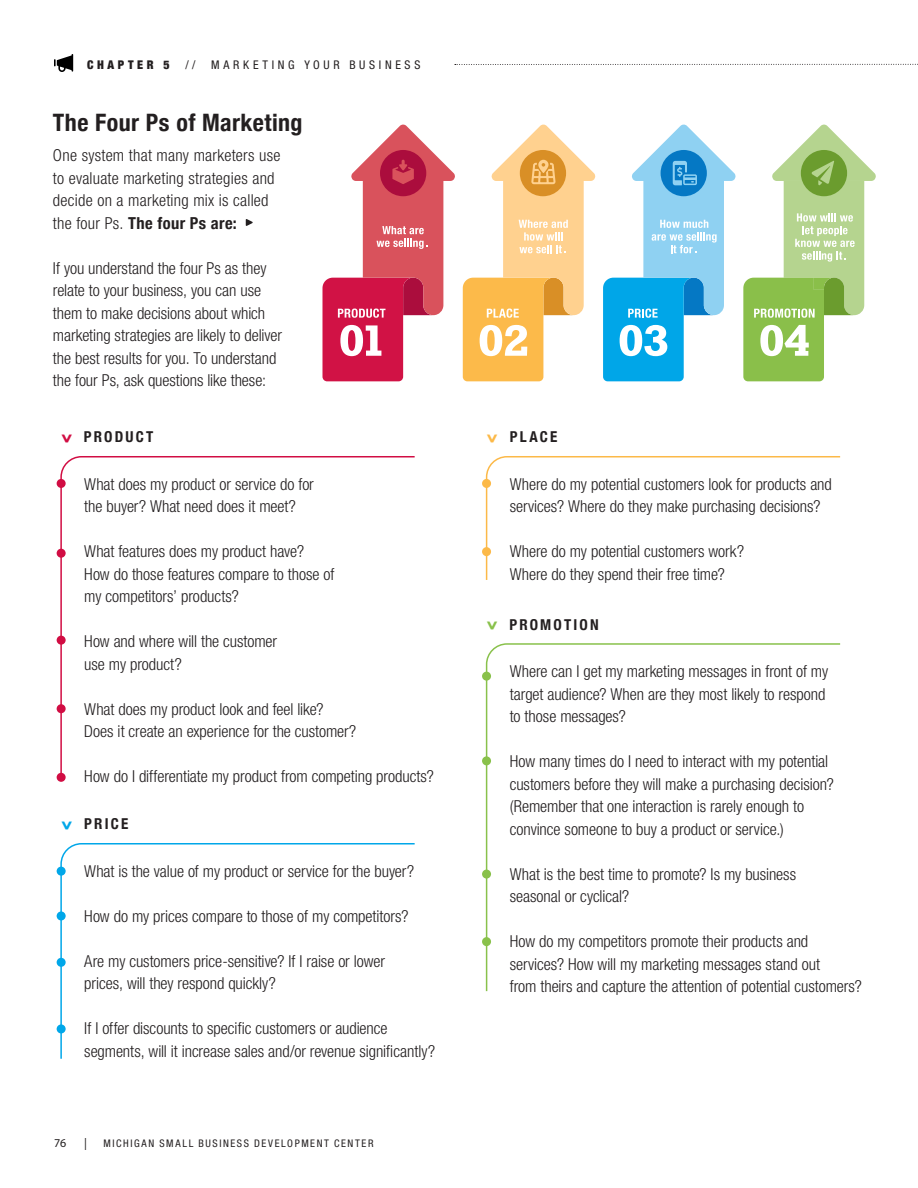
<style>
.page{position:relative;width:918px;height:1188px;background:#fff}
.page>*{position:absolute;margin:0;border:0;box-sizing:border-box;transform-origin:0 0}
.t1{font:700 condensed 24px "Helvetica Neue";letter-spacing:.02em;color:#231f20}
.t2{font:700 condensed 21px "Helvetica Neue";color:#d10d43}
.t3{font:700 condensed 21px "Helvetica Neue";color:#fcb948}
.t4{font:700 condensed 21px "Helvetica Neue";color:#89c14b}
.t5{font:700 condensed 21px "Helvetica Neue";color:#00a7e9}
.t6{font:300 condensed 16.5px/22.5px "Helvetica Neue LT Std";letter-spacing:-.005em;color:#231f20}
.t7{font:300 condensed 16.5px/22.5px "Helvetica Neue LT Std";letter-spacing:.015em;color:#231f20}
.t8{font:700 condensed 15px "Helvetica Neue";letter-spacing:.145em;color:#231f20}
.t9{font:italic condensed 12px "Helvetica Neue 57";letter-spacing:.31em;color:#231f20}
.t10{font:900 condensed 12px "Helvetica Neue";letter-spacing:.3em;color:#231f20}
.t11{font:12px "Myriad Pro";color:#231f20}
.t12{font:italic condensed 10.5px "Helvetica Neue 57";letter-spacing:.15em;color:#231f20}
.s1{font-family:"Helvetica Neue";font-weight:700}
</style>
<div class="page">
<svg style="left:455px;top:64px;width:463px;height:1px"></svg>
<svg style="left:54px;top:54px;width:19px;height:18px"></svg>
<svg style="left:322px;top:124px;width:133px;height:257px"></svg>
<svg style="left:246px;top:219px;width:7px;height:7px"></svg>
<svg style="left:463px;top:124px;width:133px;height:257px"></svg>
<svg style="left:743px;top:124px;width:133px;height:257px"></svg>
<svg style="left:603px;top:124px;width:133px;height:257px"></svg>
<div style="left:57px;top:479px;width:9px;height:9px;background:#d10d43;border-radius:50%"></div>
<svg style="left:60px;top:456px;width:355px;height:317px"></svg>
<svg style="left:485px;top:456px;width:356px;height:124px"></svg>
<div style="left:482px;top:479px;width:9px;height:9px;background:#fcb948;border-radius:50%"></div>
<div style="left:482px;top:547px;width:9px;height:9px;background:#fcb948;border-radius:50%"></div>
<div style="left:57px;top:549px;width:9px;height:9px;background:#d10d43;border-radius:50%"></div>
<div style="left:57px;top:636px;width:9px;height:9px;background:#d10d43;border-radius:50%"></div>
<svg style="left:60px;top:843px;width:355px;height:216px"></svg>
<div style="left:57px;top:704px;width:9px;height:9px;background:#d10d43;border-radius:50%"></div>
<div style="left:57px;top:773px;width:9px;height:9px;background:#d10d43;border-radius:50%"></div>
<div style="left:57px;top:867px;width:9px;height:9px;background:#00a7e9;border-radius:50%"></div>
<div style="left:57px;top:911px;width:9px;height:9px;background:#00a7e9;border-radius:50%"></div>
<div style="left:57px;top:958px;width:9px;height:9px;background:#00a7e9;border-radius:50%"></div>
<div style="left:57px;top:1024px;width:9px;height:9px;background:#00a7e9;border-radius:50%"></div>
<svg style="left:485px;top:643px;width:356px;height:349px"></svg>
<div style="left:482px;top:672px;width:9px;height:9px;background:#89c14b;border-radius:50%"></div>
<div style="left:482px;top:756px;width:9px;height:9px;background:#89c14b;border-radius:50%"></div>
<div style="left:482px;top:870px;width:9px;height:9px;background:#89c14b;border-radius:50%"></div>
<div style="left:482px;top:937px;width:9px;height:9px;background:#89c14b;border-radius:50%"></div>
<p class="t10" style="left:87px;top:55px;width:84px">CHAPTER 5</p>
<p class="t9" style="left:186px;top:58px;width:11px">/ /</p>
<p class="t9" style="left:211px;top:58px;width:211px">MARKETING YOUR BUSINESS</p>
<p class="t1" style="left:53px;top:102px;width:251px">The Four Ps of Marketing</p>
<p class="t7" style="left:53px;top:144px;width:229px">One system that many marketers use to evaluate marketing strategies and decide on a marketing mix is called the four Ps. <span class="s1">The four Ps are:</span></p>
<p class="t6" style="left:53px;top:257px;width:231px">If you understand the four Ps as they relate to your business, you can use them to make decisions about which marketing strategies are likely to deliver the best results for you. To understand the four Ps, ask questions like these:</p>
<p class="t2" style="left:73px;top:453px;width:14px;rotate:-180deg">^</p>
<p class="t8" style="left:84px;top:424px;width:71px">PRODUCT</p>
<p class="t3" style="left:499px;top:453px;width:14px;rotate:-180deg">^</p>
<p class="t8" style="left:510px;top:424px;width:49px">PLACE</p>
<p class="t6" style="left:84px;top:473px;width:231px">What does my product or service do for</p>
<p class="t6" style="left:510px;top:473px;width:324px">Where do my potential customers look for products and</p>
<p class="t6" style="left:84px;top:495px;width:213px">the buyer? What need does it meet?</p>
<p class="t6" style="left:510px;top:495px;width:312px">services? Where do they make purchasing decisions?</p>
<p class="t6" style="left:84px;top:540px;width:221px">What features does my product have?</p>
<p class="t6" style="left:510px;top:540px;width:236px">Where do my potential customers work?</p>
<p class="t6" style="left:84px;top:563px;width:252px">How do those features compare to those of</p>
<p class="t6" style="left:510px;top:563px;width:217px">Where do they spend their free time?</p>
<p class="t6" style="left:84px;top:585px;width:156px">my competitors’ products?</p>
<p class="t4" style="left:499px;top:640px;width:14px;rotate:-180deg">^</p>
<p class="t8" style="left:509px;top:612px;width:91px">PROMOTION</p>
<p class="t6" style="left:84px;top:630px;width:194px">How and where will the customer use my product?</p>
<p class="t6" style="left:84px;top:698px;width:274px">What does my product look and feel like?<br>Does it create an experience for the customer?</p>
<p class="t6" style="left:84px;top:765px;width:351px">How do I differentiate my product from competing products?</p>
<p class="t8" style="left:84px;top:811px;width:45px">PRICE</p>
<p class="t6" style="left:84px;top:860px;width:331px">What is the value of my product or service for the buyer?</p>
<p class="t6" style="left:84px;top:905px;width:326px">How do my prices compare to those of my competitors?</p>
<p class="t6" style="left:84px;top:950px;width:302px">Are my customers price-sensitive? If I raise or lower</p>
<p class="t6" style="left:84px;top:972px;width:193px">prices, will they respond quickly?</p>
<p class="t6" style="left:84px;top:1017px;width:352px">If I offer discounts to specifc customers or audience segments, will it increase sales and/or revenue signifcantly?</p>
<p class="t6" style="left:510px;top:660px;width:320px">Where can I get my marketing messages in front of my target audience? When are they most likely to respond to those messages?</p>
<p class="t6" style="left:510px;top:750px;width:326px">How many times do I need to interact with my potential customers before they will make a purchasing decision? (Remember that one interaction is rarely enough to convince someone to buy a product or service.)</p>
<p class="t6" style="left:510px;top:862px;width:288px">What is the best time to promote? Is my business seasonal or cyclical?</p>
<p class="t6" style="left:510px;top:930px;width:354px">How do my competitors promote their products and services? How will my marketing messages stand out<br>from theirs and capture the attention of potential customers?</p>
<p class="t5" style="left:73px;top:840px;width:14px;rotate:-180deg">^</p>
<p class="t11" style="left:54px;top:1136px;width:14px">76</p>
<p class="t11" style="left:84px;top:1136px;width:4px">|</p>
<p class="t12" style="left:104px;top:1138px;width:271px">MICHIGAN SMALL BUSINESS DEVELOPMENT CENTER</p>
</div>
